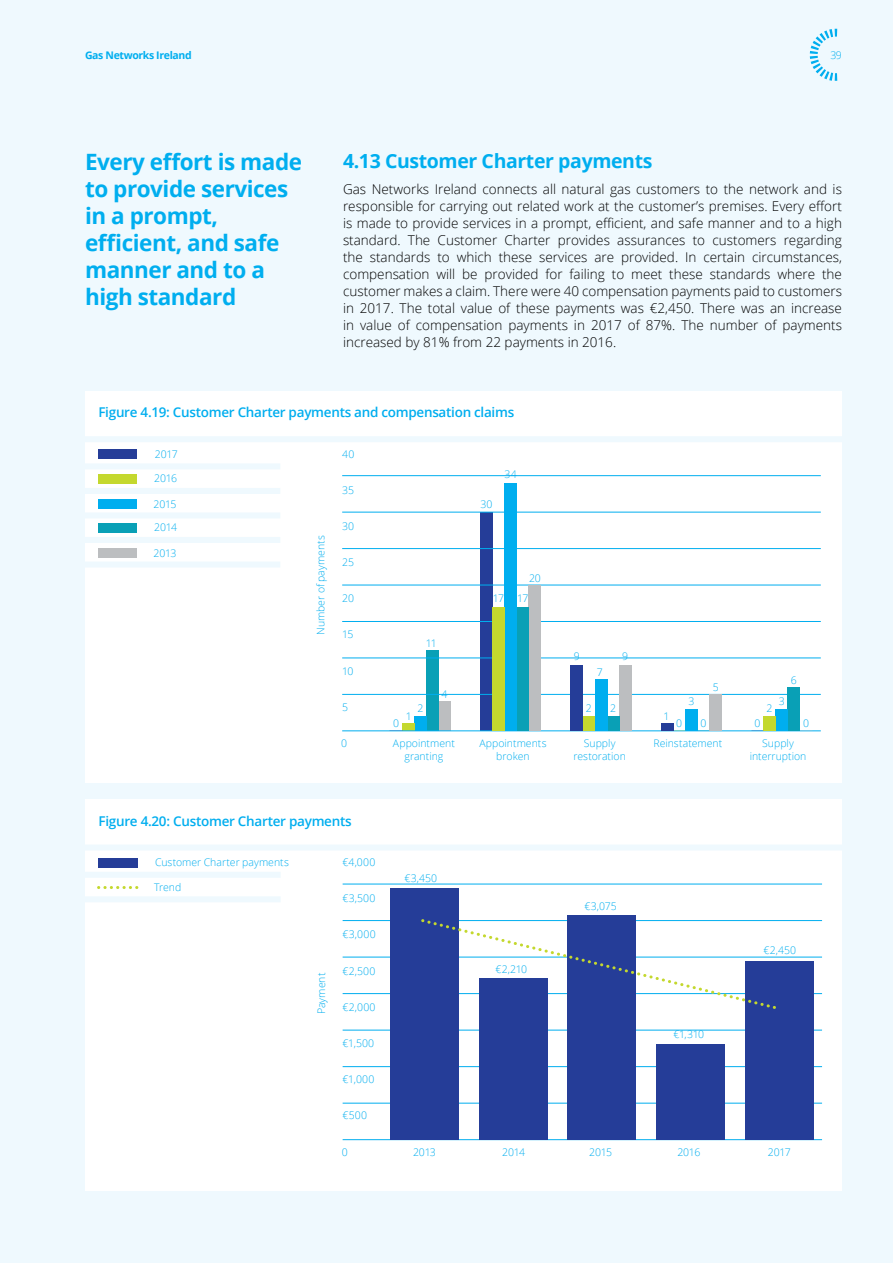
<style>
.page{position:relative;width:893px;height:1263px;background:#eff9fe}
.page>*{position:absolute;margin:0;border:0;box-sizing:border-box;transform-origin:0 0}
.t1{font:700 22.5px/27px "Open Sans";letter-spacing:-.02em;color:#00aeef}
.t2{font:700 19.5px "Open Sans";letter-spacing:-.02em;color:#00aeef}
.t3{font:300 13.5px/17px "Open Sans";color:#000}
.t4{font:600 13.5px "Open Sans";letter-spacing:-.02em;color:#00aeef}
.t5{font:300 10.5px "Open Sans";color:#00aeef}
.t6{font:700 10.5px "Open Sans";letter-spacing:-.035em;color:#00aeef}
</style>
<div class="page">
<div style="left:85px;top:391px;width:757px;height:391px;background:#fff"></div>
<div style="left:85px;top:799px;width:757px;height:392px;background:#fff"></div>
<div style="left:86px;top:844px;width:755px;height:6px;background:#eff9fe"></div>
<hr style="left:343px;top:1066px;width:479px;height:1px;background:#00aeef">
<hr style="left:343px;top:1030px;width:479px;height:1px;background:#00aeef">
<hr style="left:343px;top:1103px;width:479px;height:1px;background:#00aeef">
<hr style="left:343px;top:993px;width:479px;height:1px;background:#00aeef">
<hr style="left:343px;top:957px;width:479px;height:1px;background:#00aeef">
<hr style="left:343px;top:920px;width:479px;height:1px;background:#00aeef">
<hr style="left:343px;top:884px;width:479px;height:1px;background:#00aeef">
<div style="left:98px;top:858px;width:39px;height:9px;background:#253d98"></div>
<div style="left:86px;top:872px;width:195px;height:6px;background:#eff9fe"></div>
<hr style="left:343px;top:1139px;width:479px;height:1px;background:#00aeef">
<div style="left:86px;top:896px;width:195px;height:6px;background:#eff9fe"></div>
<svg style="left:99px;top:886px;width:38px;height:3px"></svg>
<div style="left:390px;top:888px;width:68px;height:252px;background:#253d98"></div>
<div style="left:479px;top:978px;width:68px;height:162px;background:#253d98"></div>
<div style="left:568px;top:915px;width:68px;height:225px;background:#253d98"></div>
<div style="left:656px;top:1044px;width:69px;height:96px;background:#253d98"></div>
<div style="left:745px;top:961px;width:68px;height:179px;background:#253d98"></div>
<svg style="left:421px;top:917px;width:363px;height:95px"></svg>
<svg style="left:810px;top:29px;width:27px;height:52px"></svg>
<div style="left:480px;top:512px;width:12px;height:219px;background:#253d98"></div>
<div style="left:438px;top:702px;width:13px;height:29px;background:#bcbec0"></div>
<div style="left:426px;top:651px;width:12px;height:80px;background:#09a0b6"></div>
<div style="left:414px;top:716px;width:12px;height:15px;background:#00aeef"></div>
<div style="left:402px;top:723px;width:12px;height:8px;background:#c4d82e"></div>
<div style="left:86px;top:561px;width:194px;height:6px;background:#eff9fe"></div>
<div style="left:86px;top:537px;width:194px;height:6px;background:#eff9fe"></div>
<div style="left:98px;top:549px;width:39px;height:9px;background:#bcbec0"></div>
<div style="left:98px;top:523px;width:39px;height:9px;background:#09a0b6"></div>
<div style="left:86px;top:512px;width:194px;height:6px;background:#eff9fe"></div>
<div style="left:86px;top:488px;width:194px;height:6px;background:#eff9fe"></div>
<div style="left:86px;top:463px;width:194px;height:6px;background:#eff9fe"></div>
<div style="left:98px;top:500px;width:39px;height:9px;background:#00aeef"></div>
<div style="left:98px;top:474px;width:39px;height:9px;background:#c4d82e"></div>
<div style="left:98px;top:450px;width:39px;height:9px;background:#253d98"></div>
<hr style="left:342px;top:475px;width:479px;height:1px;background:#00aeef">
<hr style="left:342px;top:512px;width:479px;height:1px;background:#00aeef">
<hr style="left:342px;top:548px;width:479px;height:1px;background:#00aeef">
<div style="left:86px;top:436px;width:755px;height:6px;background:#eff9fe"></div>
<hr style="left:342px;top:658px;width:479px;height:1px;background:#00aeef">
<hr style="left:342px;top:621px;width:479px;height:1px;background:#00aeef">
<hr style="left:342px;top:694px;width:479px;height:1px;background:#00aeef">
<hr style="left:342px;top:585px;width:479px;height:1px;background:#00aeef">
<hr style="left:342px;top:731px;width:479px;height:1px;background:#00aeef">
<div style="left:529px;top:585px;width:12px;height:146px;background:#bcbec0"></div>
<div style="left:517px;top:607px;width:12px;height:124px;background:#09a0b6"></div>
<div style="left:505px;top:483px;width:12px;height:248px;background:#00aeef"></div>
<div style="left:492px;top:607px;width:13px;height:124px;background:#c4d82e"></div>
<div style="left:619px;top:665px;width:12px;height:66px;background:#bcbec0"></div>
<div style="left:607px;top:716px;width:12px;height:15px;background:#09a0b6"></div>
<div style="left:595px;top:680px;width:12px;height:51px;background:#00aeef"></div>
<div style="left:583px;top:716px;width:12px;height:15px;background:#c4d82e"></div>
<div style="left:571px;top:665px;width:12px;height:66px;background:#253d98"></div>
<div style="left:710px;top:694px;width:12px;height:37px;background:#bcbec0"></div>
<div style="left:685px;top:709px;width:12px;height:22px;background:#00aeef"></div>
<div style="left:661px;top:723px;width:12px;height:8px;background:#253d98"></div>
<div style="left:788px;top:687px;width:12px;height:44px;background:#09a0b6"></div>
<div style="left:776px;top:709px;width:12px;height:22px;background:#00aeef"></div>
<div style="left:763px;top:716px;width:13px;height:15px;background:#c4d82e"></div>
<p class="t6" style="left:85px;top:48px;width:108px">Gas Networks Ireland</p>
<p class="t5" style="left:830px;top:48px;width:13px">39</p>
<h3 class="t1" style="left:85px;top:148px;width:219px">Every effort is made</h3>
<p class="t1" style="left:85px;top:175px;width:205px">to provide services in a prompt,</p>
<p class="t1" style="left:85px;top:229px;width:196px">efficient, and safe</p>
<p class="t1" style="left:85px;top:256px;width:181px">manner and to a high standard</p>
<h3 class="t2" style="left:343px;top:147px;width:311px">4.13 Customer Charter payments</h3>
<p class="t3" style="left:343px;top:180px;width:500px">Gas Networks Ireland connects all natural gas customers to the network and is</p>
<p class="t3" style="left:343px;top:197px;width:500px">responsible for carrying out related work at the customer’s premises. Every effort is made to provide services in a prompt, efficient, and safe manner and to a high</p>
<p class="t3" style="left:343px;top:231px;width:500px;text-align:justify">standard. The Customer Charter provides assurances to customers regarding the standards to which these services are provided. In certain circumstances, compensation will be provided for failing to meet these standards where the customer makes a claim. There were 40 compensation payments paid to customers in 2017. The total value of these payments was €2,450. There was an increase in value of compensation payments in 2017 of 87%. The number of payments increased by 81% from 22 payments in 2016.</p>
<h6 class="t4" style="left:98px;top:403px;width:417px">Figure 4.19: Customer Charter payments and compensation claims</h6>
<p class="t5" style="left:155px;top:447px;width:24px">2017</p>
<p class="t5" style="left:342px;top:447px;width:14px">40</p>
<p class="t5" style="left:505px;top:467px;width:14px">34</p>
<p class="t5" style="left:154px;top:471px;width:24px">2016</p>
<p class="t5" style="left:342px;top:483px;width:13px">35</p>
<p class="t5" style="left:154px;top:497px;width:24px">2015</p>
<p class="t5" style="left:480px;top:497px;width:14px">30</p>
<p class="t5" style="left:154px;top:520px;width:25px">2014</p>
<p class="t5" style="left:342px;top:519px;width:14px">30</p>
<p class="t5" style="left:154px;top:546px;width:24px">2013</p>
<p class="t5" style="left:342px;top:555px;width:13px">25</p>
<p class="t5" style="left:314px;top:635px;width:101px;rotate:-90deg">Number of payments</p>
<p class="t5" style="left:529px;top:571px;width:13px">20</p>
<p class="t5" style="left:342px;top:591px;width:13px">20</p>
<p class="t5" style="left:493px;top:590px;width:13px">17</p>
<p class="t5" style="left:342px;top:627px;width:13px">15</p>
<p class="t5" style="left:426px;top:636px;width:13px">11</p>
<p class="t5" style="left:517px;top:590px;width:13px">17</p>
<p class="t5" style="left:574px;top:649px;width:7px">9</p>
<p class="t5" style="left:622px;top:649px;width:7px">9</p>
<p class="t5" style="left:342px;top:663px;width:13px">10</p>
<p class="t5" style="left:597px;top:665px;width:7px">7</p>
<p class="t5" style="left:791px;top:673px;width:7px">6</p>
<p class="t5" style="left:713px;top:680px;width:7px">5</p>
<p class="t5" style="left:442px;top:687px;width:7px">4</p>
<p class="t5" style="left:688px;top:694px;width:7px">3</p>
<p class="t5" style="left:779px;top:694px;width:7px">3</p>
<p class="t5" style="left:342px;top:700px;width:7px">5</p>
<p class="t5" style="left:417px;top:701px;width:7px">2</p>
<p class="t5" style="left:406px;top:709px;width:7px">1</p>
<p class="t5" style="left:393px;top:716px;width:7px">0</p>
<p class="t5" style="left:586px;top:701px;width:7px">2</p>
<p class="t5" style="left:610px;top:701px;width:7px">2</p>
<p class="t5" style="left:767px;top:701px;width:7px">2</p>
<p class="t5" style="left:663px;top:709px;width:7px">1</p>
<p class="t5" style="left:676px;top:716px;width:7px">0</p>
<p class="t5" style="left:700px;top:716px;width:7px">0</p>
<p class="t5" style="left:754px;top:716px;width:7px">0</p>
<p class="t5" style="left:803px;top:716px;width:7px">0</p>
<p class="t5" style="left:341px;top:736px;width:7px">0</p>
<p class="t5" style="left:393px;top:736px;width:64px">Appointment</p>
<p class="t5" style="left:479px;top:736px;width:69px">Appointments</p>
<p class="t5" style="left:584px;top:736px;width:33px">Supply</p>
<p class="t5" style="left:653px;top:736px;width:70px">Reinstatement</p>
<p class="t5" style="left:762px;top:736px;width:33px">Supply</p>
<p class="t5" style="left:404px;top:749px;width:40px">granting</p>
<p class="t5" style="left:496px;top:749px;width:35px">broken</p>
<p class="t5" style="left:573px;top:749px;width:54px">restoration</p>
<p class="t5" style="left:750px;top:749px;width:58px">interruption</p>
<p class="t4" style="left:98px;top:811px;width:255px">Figure 4.20: Customer Charter payments</p>
<p class="t5" style="left:155px;top:855px;width:135px">Customer Charter payments</p>
<p class="t5" style="left:154px;top:880px;width:29px">Trend</p>
<p class="t5" style="left:314px;top:1014px;width:43px;rotate:-90deg">Payment</p>
<p class="t5" style="left:343px;top:855px;width:34px">€4,000</p>
<p class="t5" style="left:343px;top:891px;width:34px">€3,500</p>
<p class="t5" style="left:343px;top:927px;width:35px">€3,000</p>
<p class="t5" style="left:343px;top:963px;width:34px">€2,500</p>
<p class="t5" style="left:343px;top:1000px;width:34px">€2,000</p>
<p class="t5" style="left:343px;top:1036px;width:33px">€1,500</p>
<p class="t5" style="left:343px;top:1072px;width:33px">€1,000</p>
<p class="t5" style="left:343px;top:1108px;width:26px">€500</p>
<p class="t5" style="left:405px;top:870px;width:34px">€3,450</p>
<p class="t5" style="left:495px;top:962px;width:33px">€2,210</p>
<p class="t5" style="left:584px;top:899px;width:34px">€3,075</p>
<p class="t5" style="left:673px;top:1027px;width:32px">€1,310</p>
<p class="t5" style="left:764px;top:943px;width:34px">€2,450</p>
<p class="t5" style="left:342px;top:1145px;width:7px">0</p>
<p class="t5" style="left:413px;top:1145px;width:24px">2013</p>
<p class="t5" style="left:502px;top:1145px;width:25px">2014</p>
<p class="t5" style="left:589px;top:1145px;width:24px">2015</p>
<p class="t5" style="left:677px;top:1145px;width:25px">2016</p>
<p class="t5" style="left:768px;top:1145px;width:24px">2017</p>
</div>
